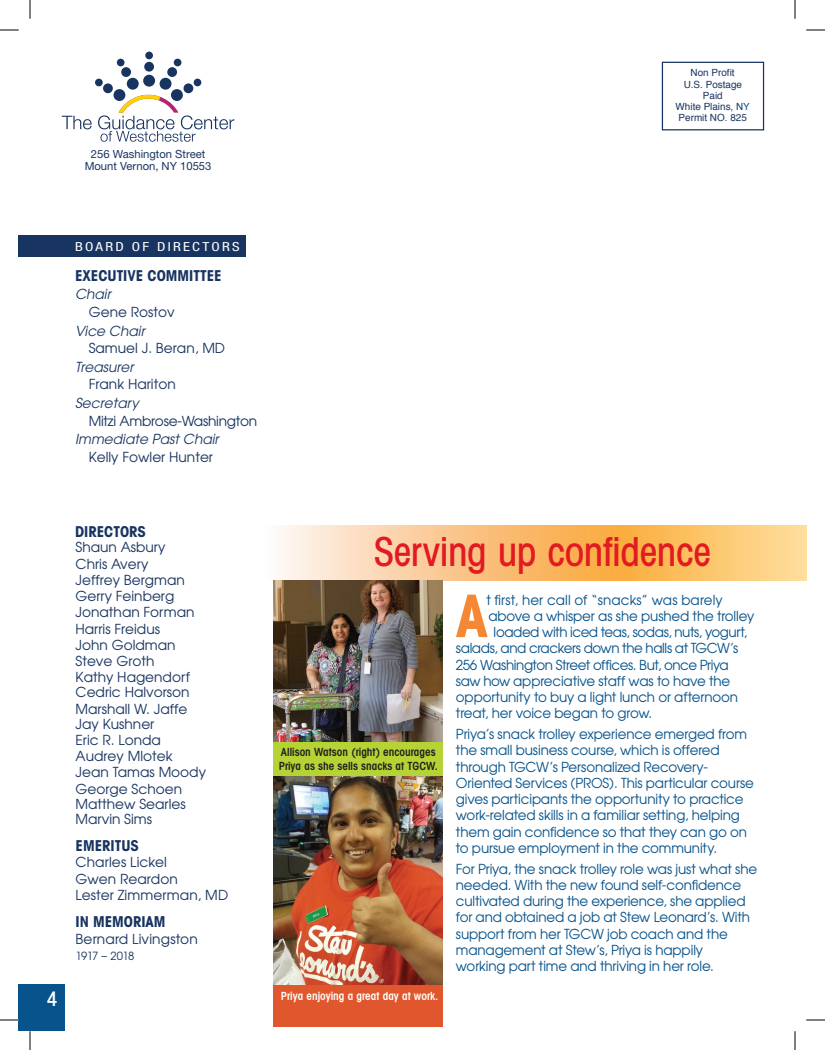
<style>
.page{position:relative;width:825px;height:1050px;background:#fff}
.page>*{position:absolute;margin:0;border:0;box-sizing:border-box;transform-origin:0 0}
.t1{font:700 condensed 58.62px "Avant Garde";color:#f58834}
.t2{font:500 condensed 40px "Avant Garde";letter-spacing:-.005em;color:#e21a21}
.t3{font:500 condensed 20px "Avant Garde";color:#fff}
.t4{font:700 condensed 15px "Avant Garde";color:#183460}
.t5{font:13.75px/16.2px "Avant Garde";letter-spacing:-.01em;color:#07538b}
.t6{font:13.75px/16.2px "Avant Garde";color:#183460}
.t7{font:13.75px "Avant Garde";letter-spacing:-.03em;color:#07538b}
.t8{font:italic 13.75px "Avant Garde";color:#183460}
.t9{font:13.75px "Avant Garde";letter-spacing:.01em;color:#07538b}
.t10{font:13.75px "Avant Garde";letter-spacing:-.02em;color:#183460}
.t11{font:condensed 12.5px "Helvetica Neue";letter-spacing:.15em;color:#fff;scale:1.2 1}
.t12{font:600 condensed 11.25px/13.5px "Avant Garde";color:#231f20}
.t13{font:11.25px/12.5px "Helvetica Neue";color:#183460;text-align:center}
.t14{font:600 condensed 11.25px "Avant Garde";color:#fff}
.t15{font:11.25px "Avant Garde";letter-spacing:-.05em;color:#183460}
.t16{font:9.88px/11.2px "Helvetica";color:#183460;text-align:center}
.s1{color:#07538b}
</style>
<div class="page">
<svg style="left:278px;top:525px;width:528px;height:55px;background:#fbc985"></svg>
<div style="left:662px;top:62px;width:102px;height:68px;background:#fff;border:1px solid #183460"></div>
<div style="left:19px;top:236px;width:227px;height:21px;background:#183460"></div>
<div style="left:160px;top:78px;width:11px;height:12px;background:#183460;border-radius:50%"></div>
<div style="left:167px;top:67px;width:10px;height:10px;background:#183460;border-radius:50%"></div>
<div style="left:174px;top:59px;width:7px;height:7px;background:#183460;border-radius:50%"></div>
<div style="left:143px;top:75px;width:12px;height:12px;background:#183460;border-radius:50%"></div>
<div style="left:144px;top:62px;width:10px;height:10px;background:#183460;border-radius:50%"></div>
<div style="left:145px;top:52px;width:8px;height:7px;background:#183460;border-radius:50%"></div>
<svg style="left:62px;top:116px;width:30px;height:13px"></svg>
<svg style="left:98px;top:93px;width:136px;height:49px"></svg>
<div style="left:114px;top:89px;width:11px;height:12px;background:#183460;border-radius:50%"></div>
<div style="left:103px;top:83px;width:10px;height:10px;background:#183460;border-radius:50%"></div>
<div style="left:95px;top:79px;width:8px;height:7px;background:#183460;border-radius:50%"></div>
<div style="left:171px;top:89px;width:12px;height:12px;background:#183460;border-radius:50%"></div>
<div style="left:184px;top:83px;width:9px;height:10px;background:#183460;border-radius:50%"></div>
<div style="left:194px;top:79px;width:7px;height:7px;background:#183460;border-radius:50%"></div>
<div style="left:127px;top:78px;width:12px;height:12px;background:#183460;border-radius:50%"></div>
<div style="left:121px;top:67px;width:10px;height:10px;background:#183460;border-radius:50%"></div>
<div style="left:117px;top:59px;width:8px;height:7px;background:#183460;border-radius:50%"></div>
<div style="left:19px;top:985px;width:46px;height:46px;background:#07538b"></div>
<img style="left:273px;top:580px;width:169px;height:163px">
<img style="left:273px;top:776px;width:169px;height:209px">
<div style="left:273px;top:985px;width:169px;height:41px;background:#e0572d"></div>
<div style="left:273px;top:743px;width:169px;height:33px;background:#b5d334"></div>
<svg style="left:0;top:29px;width:19px;height:2px"></svg>
<svg style="left:806px;top:29px;width:19px;height:2px"></svg>
<svg style="left:0;top:1019px;width:19px;height:2px"></svg>
<svg style="left:806px;top:1019px;width:19px;height:2px"></svg>
<svg style="left:29px;top:0;width:2px;height:19px"></svg>
<svg style="left:29px;top:1031px;width:2px;height:19px"></svg>
<svg style="left:794px;top:0;width:2px;height:19px"></svg>
<svg style="left:794px;top:1031px;width:2px;height:19px"></svg>
<p class="t13" style="left:85px;top:147px;width:128px">256 Washington Street<br>Mount Vernon, NY 10553</p>
<p class="t16" style="left:676px;top:68px;width:76px">Non Profit<br>U.S. Postage<br>Paid<br>White Plains, N<span class="s1">Y<br></span>Permit NO. 825</p>
<p class="t11" style="left:75px;top:239px;width:139px">BOARD OF DIRECTORS</p>
<p class="t4" style="left:75px;top:266px;width:148px">EXECUTIVE COMMITTEE</p>
<p class="t8" style="left:75px;top:286px;width:37px">Chair</p>
<p class="t6" style="left:89px;top:303px;width:88px">Gene Rostov</p>
<p class="t8" style="left:75px;top:322px;width:71px">Vice Chair</p>
<p class="t6" style="left:89px;top:340px;width:138px">Samuel J. Beran, MD</p>
<p class="t8" style="left:75px;top:359px;width:60px">Treasurer</p>
<p class="t6" style="left:89px;top:376px;width:89px">Frank Hariton</p>
<p class="t8" style="left:75px;top:395px;width:65px">Secretary</p>
<p class="t10" style="left:89px;top:412px;width:170px">Mitzi Ambrose-Washington</p>
<p class="t8" style="left:75px;top:431px;width:145px">Immediate Past Chair</p>
<p class="t6" style="left:89px;top:448px;width:126px">Kelly Fowler Hunter</p>
<h3 class="t3" style="left:47px;top:986px;width:13px">4</h3>
<p class="t4" style="left:75px;top:522px;width:72px">DIRECTORS</p>
<p class="t6" style="left:76px;top:539px;width:120px">Shaun Asbury<br>Chris Avery<br>Jeffrey Bergman<br>Gerry Feinberg<br>Jonathan Forman<br>Harris Freidus<br>John Goldman<br>Steve Groth<br>Kathy Hagendorf</p>
<p class="t6" style="left:76px;top:684px;width:116px">Cedric Halvorson<br>Marshall W. Jaffe</p>
<p class="t6" style="left:76px;top:715px;width:132px">Jay Kushner<br>Eric R. Londa<br>Audrey Mlotek<br>Jean Tamas Moody<br>George Schoen</p>
<p class="t6" style="left:76px;top:796px;width:112px;line-height:15px">Matthew Searles<br>Marvin Sims</p>
<p class="t4" style="left:76px;top:836px;width:65px">EMERITUS</p>
<p class="t6" style="left:76px;top:854px;width:154px">Charles Lickel<br>Gwen Reardon<br>Lester Zimmerman, MD</p>
<p class="t4" style="left:76px;top:912px;width:92px">IN MEMORIAM</p>
<p class="t6" style="left:76px;top:930px;width:124px">Bernard Livingston</p>
<p class="t15" style="left:76px;top:949px;width:60px">1917 – 2018</p>
<h2 class="t2" style="left:374px;top:526px;width:338px">Serving up confidence</h2>
<p class="t12" style="left:279px;top:745px;width:161px">Allison Watson (right) encourages<br>Priya as she sells snacks at TGCW.</p>
<p class="t14" style="left:281px;top:989px;width:159px">Priya enjoying a great day at work.</p>
<h1 class="t1" style="left:456px;top:578px;width:33px">A</h1>
<p class="t9" style="left:487px;top:591px;width:238px">t first, her call of “snacks” was barely</p>
<p class="t5" style="left:488px;top:607px;width:267px">above a whisper as she pushed the trolley</p>
<p class="t7" style="left:493px;top:623px;width:255px">loaded with iced teas, sodas, nuts, yogurt,</p>
<p class="t7" style="left:456px;top:640px;width:284px">salads, and crackers down the halls at TGCW’s</p>
<p class="t7" style="left:456px;top:656px;width:274px">256 Washington Street offices. But, once Priya</p>
<p class="t5" style="left:456px;top:672px;width:276px">saw how appreciative staff was to have the</p>
<p class="t5" style="left:456px;top:689px;width:284px">opportunity to buy a light lunch or afternoon</p>
<p class="t5" style="left:456px;top:705px;width:198px">treat, her voice began to grow.</p>
<p class="t5" style="left:456px;top:726px;width:299px">Priya’s snack trolley experience emerged from the small business course, which is offered through TGCW’s Personalized Recovery-Oriented Services (PROS). This particular course gives participants the opportunity to practice work-related skills in a familiar setting, helping them gain confidence so that they can go on to pursue employment in the community.</p>
<p class="t5" style="left:456px;top:860px;width:303px">For Priya, the snack trolley role was just what she needed. With the new found self-confidence cultivated during the experience, she applied for and obtained a job at Stew Leonard’s. With support from her TGCW job coach and the management at Stew’s, Priya is happily<br>working part time and thriving in her role.</p>
</div>
